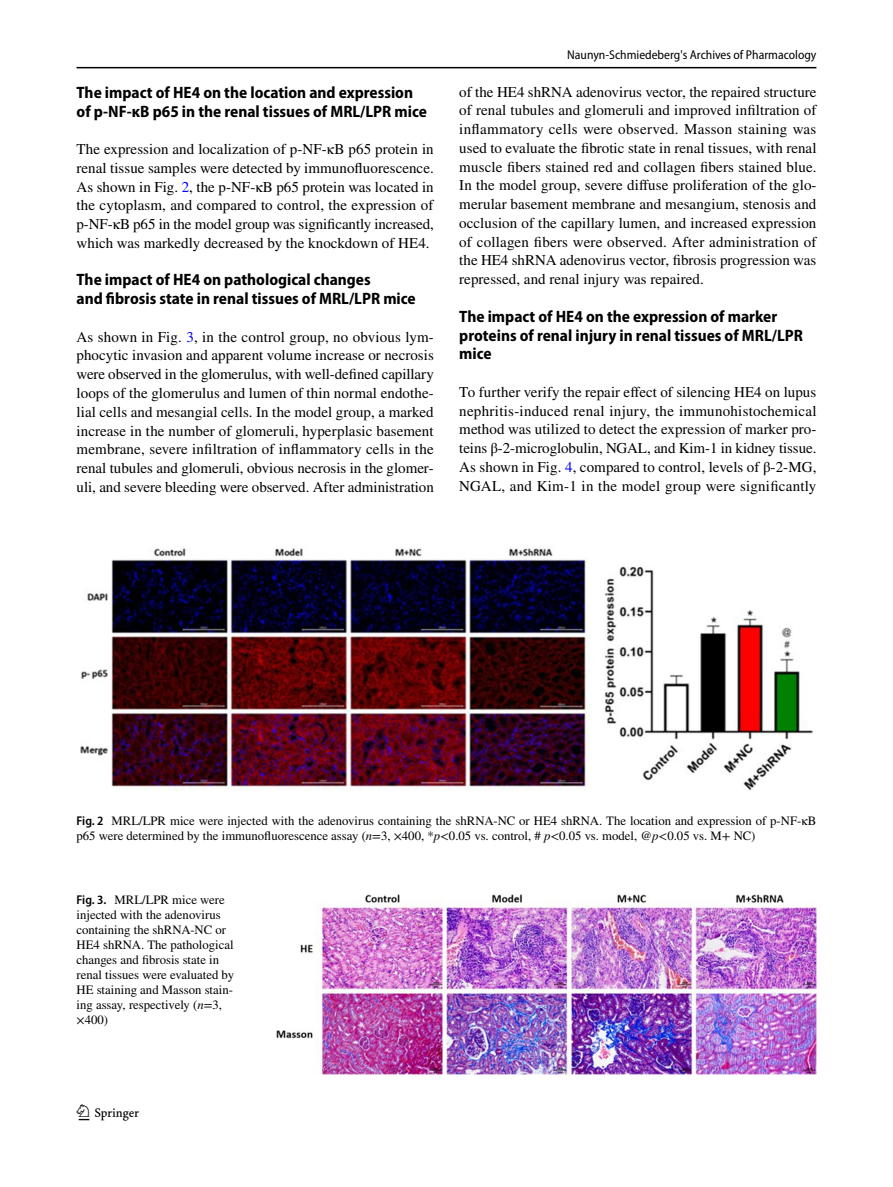
<style>
.page{position:relative;width:893px;height:1187px;background:#fff}
.page>*{position:absolute;margin:0;border:0;box-sizing:border-box;transform-origin:0 0}
.t1{font:22.5px "Springnew Regular 2";color:#000}
.t2{font:700 semi-condensed 16.5px/18.8px "Myriad Pro";color:#000}
.t3{font:15px/18.8px "STIX";letter-spacing:.005em;color:#000;text-align:justify}
.t4{font:12.75px/15px "STIX";color:#000}
.t5{font:semi-condensed 12.75px "Myriad Pro";color:#000}
.s1{color:#00f}
.s2{font-family:"Myriad Pro";font-weight:600;font-stretch:semi-condensed}
.s3{font-style:italic}
</style>
<div class="page">
<hr style="left:77px;top:67px;width:739px;height:1px;background:#000">
<img style="left:81px;top:548px;width:731px;height:242px">
<img style="left:276px;top:894px;width:540px;height:179px">
<p class="t2" style="left:77px;top:83px;width:352px">The impact of HE4 on the location and expression of p‑NF‑κB p65 in the renal tissues of MRL/LPR mice</p>
<p class="t3" style="left:77px;top:141px;width:359px">The expression and localization of p-NF-κB p65 protein in renal tissue samples were detected by immunofluorescence.<br>As shown in Fig. <span class="s1">2</span>, the p-NF-κB p65 protein was located in the cytoplasm, and compared to control, the expression of p-NF-κB p65 in the model group was significantly increased, which was markedly decreased by the knockdown of HE4.</p>
<p class="t2" style="left:77px;top:271px;width:341px">The impact of HE4 on pathological changes<br>and fibrosis state in renal tissues of MRL/LPR mice</p>
<p class="t3" style="left:77px;top:328px;width:359px">As shown in Fig. <span class="s1">3</span>, in the control group, no obvious lym&shy;phocytic invasion and apparent volume increase or necrosis were observed in the glomerulus, with well-defined capillary loops of the glomerulus and lumen of thin normal endothe&shy;lial cells and mesangial cells. In the model group, a marked increase in the number of glomeruli, hyperplasic basement membrane, severe infiltration of inflammatory cells in the renal tubules and glomeruli, obvious necrosis in the glomer&shy;uli, and severe bleeding were observed. After administration</p>
<p class="t5" style="left:567px;top:48px;width:251px">Naunyn-Schmiedeberg's Archives of Pharmacology</p>
<p class="t3" style="left:459px;top:83px;width:359px">of the HE4 shRNA adenovirus vector, the repaired structure of renal tubules and glomeruli and improved infiltration of inflammatory cells were observed. Masson staining was used to evaluate the fibrotic state in renal tissues, with renal muscle fibers stained red and collagen fibers stained blue.<br>In the model group, severe diffuse proliferation of the glo&shy;merular basement membrane and mesangium, stenosis and occlusion of the capillary lumen, and increased expression of collagen fibers were observed. After administration of the HE4 shRNA adenovirus vector, fibrosis progression was repressed, and renal injury was repaired.</p>
<p class="t2" style="left:459px;top:307px;width:345px">The impact of HE4 on the expression of marker proteins of renal injury in renal tissues of MRL/LPR mice</p>
<p class="t3" style="left:459px;top:383px;width:359px">To further verify the repair effect of silencing HE4 on lupus nephritis-induced renal injury, the immunohistochemical method was utilized to detect the expression of marker pro&shy;teins β-2-microglobulin, NGAL, and Kim-1 in kidney tissue.<br>As shown in Fig. <span class="s1">4</span>, compared to control, levels of β-2-MG, NGAL, and Kim-1 in the model group were significantly</p>
<p class="t4" style="left:77px;top:814px;width:741px"><span class="s2">Fig. 2</span> MRL/LPR mice were injected with the adenovirus containing the shRNA-NC or HE4 shRNA. The location and expression of p-NF-κB p65 were determined by the immunofluorescence assay (<span class="s3">n</span>=3, ×400, *<span class="s3">p</span>&lt;0.05 vs. control, # <span class="s3">p</span>&lt;0.05 vs. model, @<span class="s3">p</span>&lt;0.05 vs. M+ NC)</p>
<p class="t4" style="left:77px;top:892px;width:159px"><span class="s2">Fig. 3.</span> MRL/LPR mice were injected with the adenovirus containing the shRNA-NC or<br>HE4 shRNA. The pathological changes and fibrosis state in renal tissues were evaluated by<br>HE staining and Masson stain&shy;ing assay, respectively (<span class="s3">n</span>=3, ×400)</p>
<h1 class="t1" style="left:79px;top:1104px;width:62px">1 3</h1>
</div>
